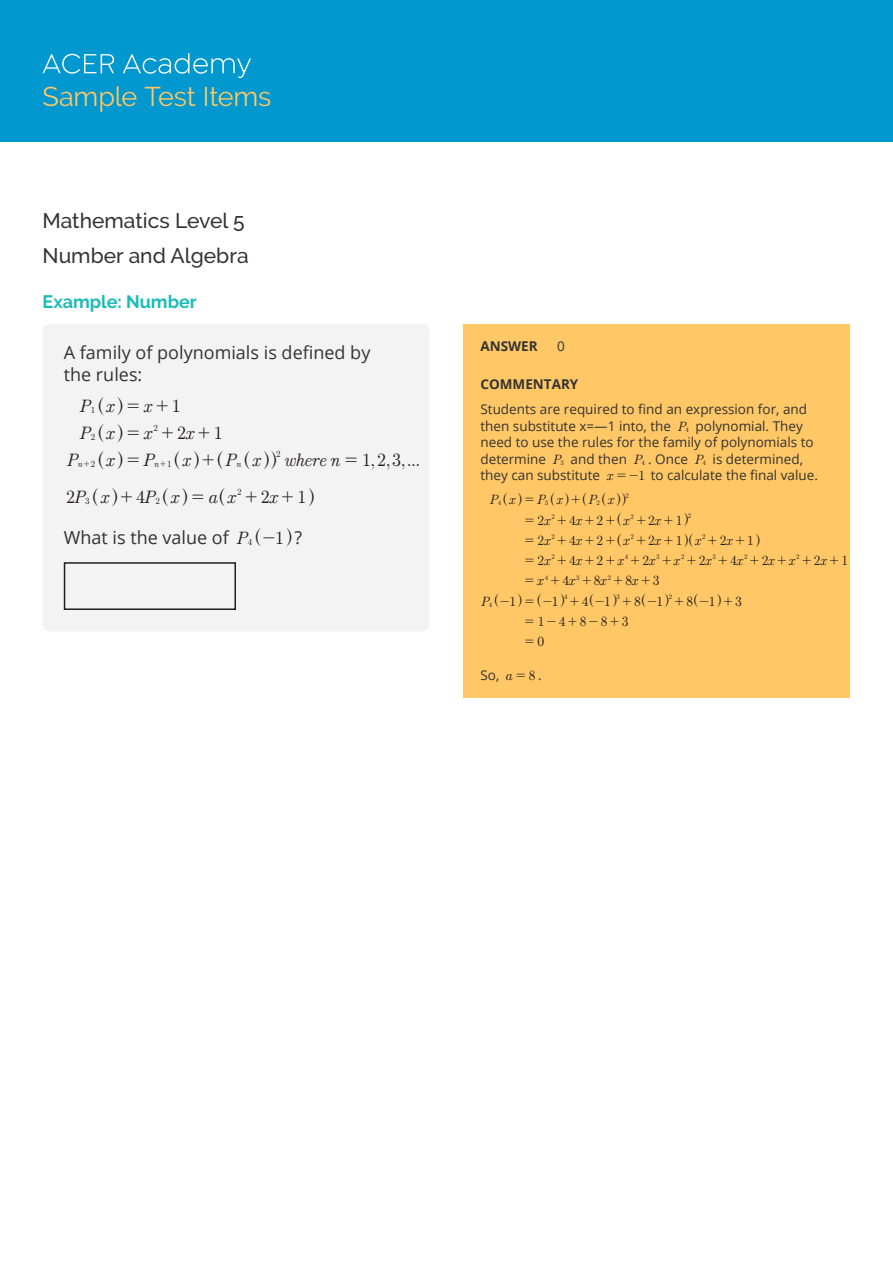
<style>
.page{position:relative;width:893px;height:1263px;background:#fff}
.page>*{position:absolute;margin:0;border:0;box-sizing:border-box;transform-origin:0 0}
.t1{font:27px "Raleway";letter-spacing:-.005em;color:#ffc765}
.t2{font:500 21px/35.2px "Raleway";color:#333}
.t3{font:18px/22.5px "Open Sans";color:#333}
.t4{font:18px "MM Century New";color:#231f20}
.t5{font:italic 18px/27px "MM Century New";color:#231f20;text-align:right}
.t6{font:700 18px "Raleway";color:#1abcb7}
.t7{font:17.1px/27px "MM Variable A";color:#231f20;scale:1.06 1}
.t8{font:13.5px/16.5px "Open Sans";color:#333}
.t9{font:13.5px/20.2px "MM Century New";letter-spacing:1.06em;color:#231f20;text-align:justify}
.t10{font:italic 13.5px/20.2px "MM Century New";color:#231f20}
.t11{font:700 13.5px "Open Sans";color:#333}
.t12{font:12.9px "MM Variable A";color:#231f20;scale:1.07 1}
.t13{font:9px "MM Century New";color:#231f20}
.t14{font:italic 9px "MM Century New";color:#231f20}
.t15{font:6.75px "MM Century New";color:#231f20}
.s1{font-style:italic}
.s2{font-family:"MM Variable A";font-size:17.1px}
.s3{font-family:"MM Variable A";font-style:normal;font-size:17.1px}
.s4{font-style:normal}
.s5{font-family:"MM Century New";font-style:italic;font-size:18px}
.s6{font-family:"MM Century New";font-size:18px}
.s7{font-size:9px}
.s8{font-family:"MM Century New";font-style:italic;color:#231f20}
.s9{font-family:"MM Century New";font-size:9px;color:#231f20}
.s10{font-family:"MM Variable A";font-size:17.1px;color:#231f20}
.s11{font-family:"MM Century New";color:#231f20}
.s12{font-family:"MM Century New";font-size:6.75px;color:#231f20}
.s13{font-family:"MM Variable A";font-style:normal;font-size:12.9px}
.s14{font-family:"MM Variable A";font-size:12.9px}
</style>
<div class="page">
<div style="left:0;top:0;width:893px;height:141px;background:#0098cf"></div>
<svg style="left:43px;top:54px;width:71px;height:20px"></svg>
<svg style="left:123px;top:53px;width:128px;height:25px"></svg>
<div style="left:43px;top:324px;width:386px;height:307px;background:#f3f3f3;border-radius:8px"></div>
<div style="left:64px;top:562px;width:172px;height:48px;border:2px solid #231f20"></div>
<div style="left:463px;top:324px;width:387px;height:373px;background:#ffc765"></div>
<h1 class="t1" style="left:43px;top:81px;width:230px">Sample Test Items</h1>
<h2 class="t2" style="left:43px;top:203px;width:208px">Mathematics Level 5<br>Number and Algebra</h2>
<h3 class="t6" style="left:43px;top:292px;width:156px">Example: Number</h3>
<h3 class="t3" style="left:64px;top:341px;width:308px">A family of polynomials is defined by the rules:</h3>
<h3 class="t4" style="left:81px;top:397px;width:102px"><span class="s1">P x</span><span class="s2">h</span>= +1</h3>
<p class="t7" style="left:98px;top:391px;width:8px">^ ^</p>
<h3 class="t5" style="left:81px;top:393px;width:74px">x<br>P x<span class="s3">h</span><span class="s4">=</span>x</h3>
<p class="t13" style="left:91px;top:406px;width:6px">1</p>
<p class="t13" style="left:91px;top:433px;width:6px">2</p>
<p class="t13" style="left:154px;top:424px;width:6px">2</p>
<h3 class="t4" style="left:162px;top:424px;width:63px">+2<span class="s1">x</span>+1</h3>
<h3 class="t5" style="left:68px;top:447px;width:12px">P</h3>
<p class="t7" style="left:98px;top:445px;width:55px">^<span class="s5">x</span>h<span class="s6">=</span><span class="s5">P</span></p>
<p class="t7" style="left:174px;top:445px;width:74px">^<span class="s5">x</span>h<span class="s6">+</span>^ ^</p>
<h3 class="t5" style="left:226px;top:447px;width:177px">P x<span class="s3">hh</span> where n <span class="s4">= 1 2 3</span></h3>
<p class="t13" style="left:276px;top:449px;width:6px">2</p>
<p class="t13" style="left:78px;top:460px;width:19px"><span class="s1">n</span>+2</p>
<p class="t13" style="left:154px;top:460px;width:19px"><span class="s1">n</span>+1</p>
<p class="t14" style="left:236px;top:460px;width:7px">n</p>
<h3 class="t4" style="left:371px;top:451px;width:51px">, , ,...</h3>
<h3 class="t4" style="left:66px;top:488px;width:250px">2<span class="s1">P x</span><span class="s2">h</span>+4 <span class="s7">2</span><span class="s1">P x</span><span class="s2">h</span> = <span class="s2">^</span> +2<span class="s1">x</span> + <span class="s2">h</span></h3>
<p class="t7" style="left:92px;top:482px;width:8px">^</p>
<p class="t7" style="left:162px;top:482px;width:8px">^</p>
<h3 class="t3" style="left:64px;top:525px;width:240px">What is the value of <span class="s8">P</span><span class="s9">4</span> <span class="s10">^</span><span class="s11">-1</span><span class="s10">h</span>?</h3>
<p class="t13" style="left:237px;top:488px;width:6px">2</p>
<p class="t13" style="left:85px;top:497px;width:6px">3</p>
<h3 class="t5" style="left:209px;top:484px;width:29px">a x</h3>
<h3 class="t4" style="left:297px;top:488px;width:10px">1</h3>
<p class="t11" style="left:480px;top:337px;width:59px">ANSWER</p>
<p class="t8" style="left:557px;top:338px;width:9px">0</p>
<p class="t11" style="left:480px;top:375px;width:99px">COMMENTARY</p>
<p class="t8" style="left:480px;top:400px;width:339px">Students are required to find an expression for, and then substitute x=—1 into, the <span class="s8">P</span><span class="s12">4</span> polynomial. They need to use the rules for the family of polynomials to determine <span class="s8">P</span><span class="s12">3</span> and then <span class="s8">P</span><span class="s12">4</span> . Once <span class="s8">P</span><span class="s12">4</span> is determined, they can substitute <span class="s8">x</span> <span class="s11">= -1</span> to calculate the final value.</p>
<p class="t10" style="left:525px;top:490px;width:103px;text-indent:-35px">P x<span class="s13">h</span><span class="s4">=</span>P x<span class="s13">h</span><span class="s4">+</span><span class="s13">^</span>P x<span class="s13">hh </span><span class="s4">=2</span>x</p>
<p class="t12" style="left:503px;top:491px;width:6px">^</p>
<p class="t12" style="left:550px;top:491px;width:6px">^</p>
<p class="t12" style="left:602px;top:491px;width:6px">^</p>
<p class="t15" style="left:626px;top:492px;width:5px">2</p>
<p class="t15" style="left:498px;top:500px;width:5px">4</p>
<p class="t15" style="left:545px;top:500px;width:5px">3</p>
<p class="t15" style="left:596px;top:500px;width:5px">2</p>
<p class="t9" style="left:558px;top:510px;width:74px">+4<span class="s1">x</span>+ +<span class="s14">^</span><span class="s1">x</span></p>
<p class="t9" style="left:637px;top:510px;width:54px">+2<span class="s1">x</span>+1<span class="s14">h</span></p>
<p class="t15" style="left:551px;top:513px;width:5px">2</p>
<p class="t15" style="left:630px;top:513px;width:5px">2</p>
<p class="t15" style="left:688px;top:512px;width:5px">2</p>
<p class="t15" style="left:551px;top:533px;width:5px">2</p>
<p class="t15" style="left:630px;top:533px;width:5px">2</p>
<p class="t15" style="left:702px;top:533px;width:5px">2</p>
<p class="t15" style="left:551px;top:554px;width:5px">2</p>
<p class="t15" style="left:625px;top:554px;width:5px">4</p>
<p class="t15" style="left:656px;top:554px;width:5px">3</p>
<p class="t15" style="left:681px;top:554px;width:5px">2</p>
<p class="t15" style="left:712px;top:554px;width:5px">3</p>
<p class="t15" style="left:744px;top:554px;width:5px">2</p>
<p class="t15" style="left:796px;top:554px;width:5px">2</p>
<p class="t9" style="left:597px;top:510px;width:8px">2<br>2<br>2</p>
<p class="t9" style="left:525px;top:531px;width:27px">=2<span class="s1">x</span></p>
<p class="t9" style="left:558px;top:531px;width:74px">+4<span class="s1">x</span>+ +<span class="s14">^</span><span class="s1">x</span></p>
<p class="t9" style="left:637px;top:531px;width:66px">+2<span class="s1">x</span>+1 <span class="s14">^</span><span class="s1">x</span></p>
<p class="t9" style="left:708px;top:531px;width:54px">+2<span class="s1">x</span>+1<span class="s14">h</span></p>
<p class="t9" style="left:525px;top:551px;width:27px">=2<span class="s1">x</span></p>
<p class="t9" style="left:558px;top:551px;width:99px">+4<span class="s1">x</span>+ + +2<span class="s1">x</span></p>
<p class="t12" style="left:683px;top:532px;width:6px">h</p>
<p class="t9" style="left:662px;top:551px;width:51px">+ +2<span class="s1">x</span></p>
<p class="t9" style="left:719px;top:551px;width:26px">+4<span class="s1">x</span></p>
<p class="t9" style="left:750px;top:551px;width:47px">+2<span class="s1">x x</span></p>
<p class="t9" style="left:778px;top:551px;width:72px">+ +2<span class="s1">x</span>+1</p>
<p class="t10" style="left:618px;top:551px;width:8px">x</p>
<p class="t10" style="left:674px;top:551px;width:8px">x</p>
<p class="t15" style="left:545px;top:574px;width:5px">4</p>
<p class="t15" style="left:576px;top:574px;width:5px">3</p>
<p class="t15" style="left:608px;top:574px;width:5px">2</p>
<p class="t9" style="left:525px;top:571px;width:52px">= +4<span class="s1">x</span></p>
<p class="t9" style="left:582px;top:571px;width:26px">+8<span class="s1">x</span></p>
<p class="t9" style="left:614px;top:571px;width:47px">+8<span class="s1">x</span>+3</p>
<p class="t9" style="left:482px;top:591px;width:124px"><span class="s1">P</span> <span class="s14">^</span>- = -1<span class="s14">h</span> + -</p>
<p class="t10" style="left:538px;top:571px;width:8px">x</p>
<p class="t9" style="left:509px;top:591px;width:15px">1<span class="s14">h</span></p>
<p class="t9" style="left:582px;top:591px;width:76px">4 1<span class="s14">h</span>+ -</p>
<p class="t12" style="left:537px;top:592px;width:6px">^</p>
<p class="t12" style="left:589px;top:592px;width:6px">^</p>
<p class="t9" style="left:634px;top:591px;width:109px">8 1<span class="s14">h</span> + - +3</p>
<p class="t9" style="left:686px;top:591px;width:37px">8 1<span class="s14">h</span></p>
<p class="t12" style="left:641px;top:592px;width:6px">^</p>
<p class="t12" style="left:694px;top:592px;width:6px">^</p>
<p class="t15" style="left:564px;top:593px;width:5px">4</p>
<p class="t15" style="left:616px;top:593px;width:5px">3</p>
<p class="t15" style="left:669px;top:593px;width:5px">2</p>
<p class="t9" style="left:525px;top:612px;width:95px">=-+-+</p>
<p class="t15" style="left:489px;top:601px;width:5px">4</p>
<p class="t9" style="left:525px;top:612px;width:105px;text-indent:12px">14883 = 0</p>
<p class="t8" style="left:480px;top:667px;width:63px">So, <span class="s8">a</span><span class="s11">=8</span>.</p>
</div>
